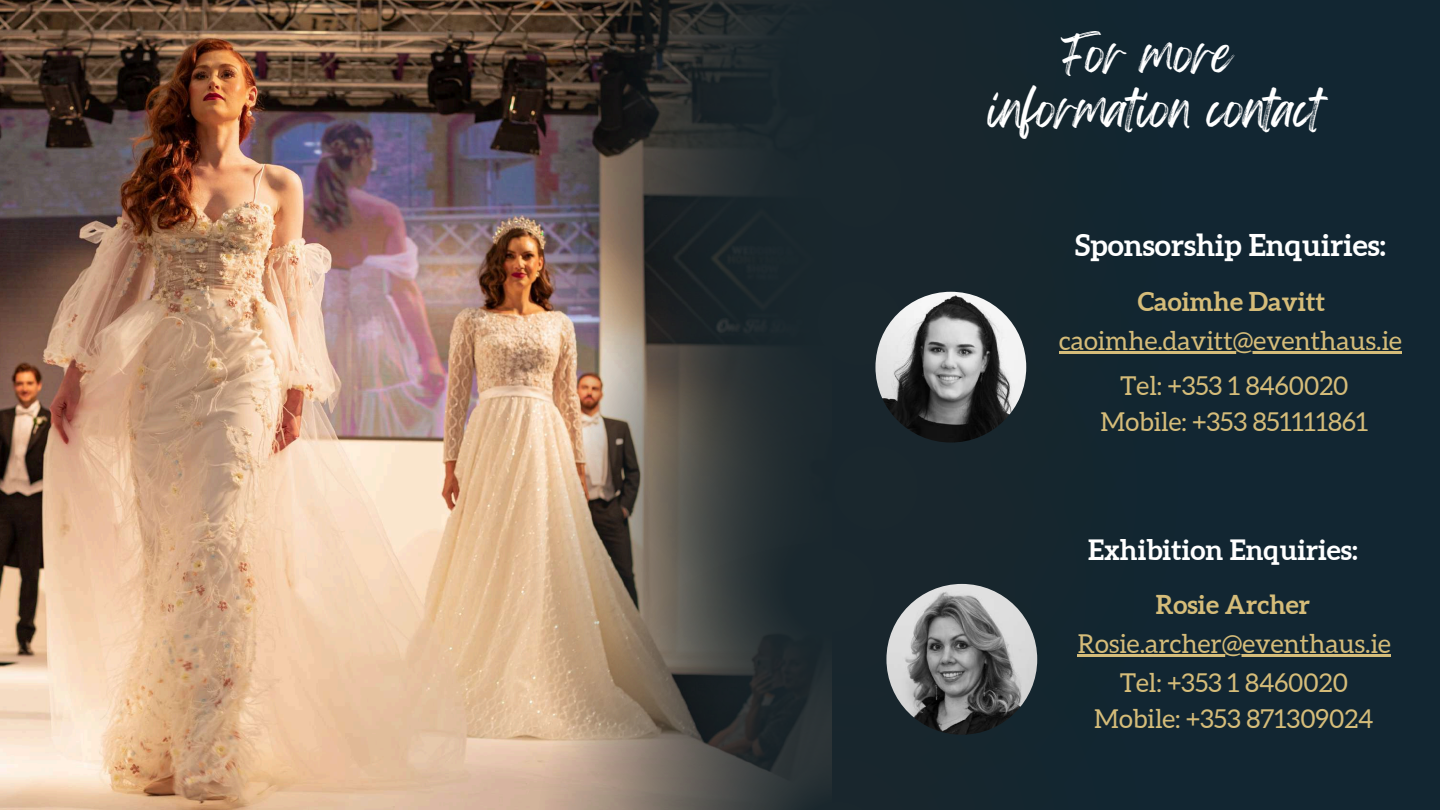
<style>
.page{position:relative;width:1440px;height:810px;background:#122632}
.page>*{position:absolute;margin:0;border:0;box-sizing:border-box;transform-origin:0 0}
.t1{font:43.5px/55.5px "Feeling Passionate";color:#fff;text-align:center}
.t2{font:700 30px "Aleo";color:#fff}
.t3{font:700 28px "Aleo";color:#fff}
.t4{font:26px/45px "Aleo";color:#d5bc79;text-align:center}
.t5{font:700 26px "Aleo";color:#d5bc79}
</style>
<div class="page">
<img style="left:0;top:0;width:536px;height:810px">
<img style="left:536px;top:0;width:21px;height:287px">
<svg style="left:557px;top:0;width:263px;height:20px"></svg>
<svg style="left:557px;top:20px;width:241px;height:267px"></svg>
<svg style="left:573px;top:185px;width:605px;height:470px"></svg>
<svg style="left:529px;top:287px;width:605px;height:523px;fill:#1b272f"></svg>
<svg style="left:536px;top:541px;width:605px;height:269px"></svg>
<img style="left:875px;top:292px;width:151px;height:151px;border-radius:50%">
<hr style="left:1059px;top:352px;width:343px;height:2px;background:#d5bc79">
<hr style="left:1078px;top:655px;width:313px;height:2px;background:#d5bc79">
<img style="left:886px;top:584px;width:151px;height:151px;border-radius:50%">
<h1 class="t1" style="left:989px;top:28px;width:334px">For more information contact</h1>
<p class="t2" style="left:1075px;top:228px;width:312px">Sponsorship Enquiries:</p>
<p class="t5" style="left:1138px;top:287px;width:189px">Caoimhe Davitt</p>
<p class="t4" style="left:1059px;top:318px;width:344px">caoimhe.davitt@eventhaus.ie<br>Tel: +353 1 8460020</p>
<p class="t4" style="left:1101px;top:399px;width:269px">Mobile: +353 851111861</p>
<p class="t3" style="left:1088px;top:534px;width:271px">Exhibition Enquiries:</p>
<p class="t5" style="left:1156px;top:590px;width:156px">Rosie Archer</p>
<p class="t4" style="left:1078px;top:624px;width:315px;line-height:39.1px">Rosie.archer@eventhaus.ie<br>Tel: +353 1 8460020</p>
<p class="t4" style="left:1094px;top:696px;width:281px">Mobile: +353 871309024</p>
</div>
